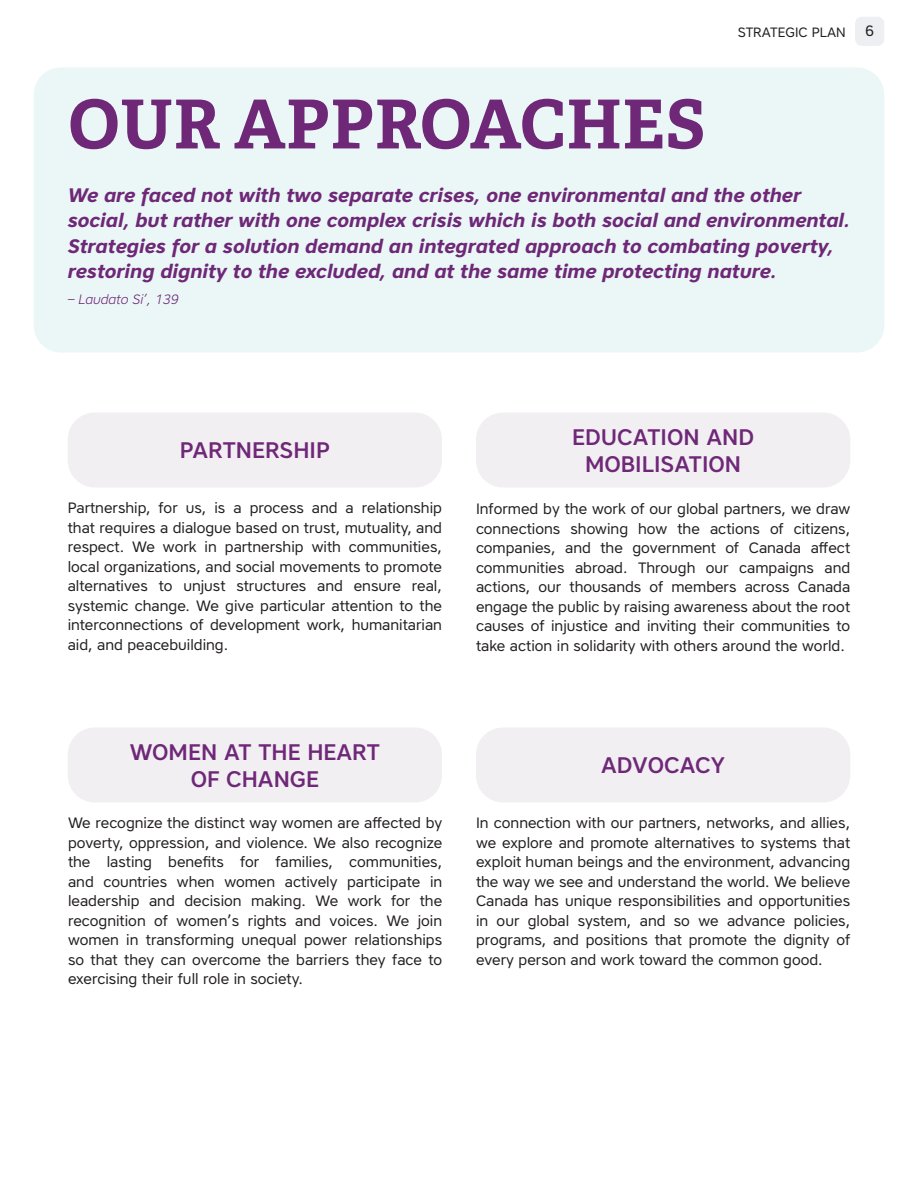
<style>
.page{position:relative;width:918px;height:1188px;background:#fff}
.page>*{position:absolute;margin:0;border:0;box-sizing:border-box;transform-origin:0 0}
.Sous-titre{font:700 67.5px "Adelle";letter-spacing:.01em;color:#6e2877}
.Sous-titre-2{font:500 22.5px/27px "Core Sans A55";color:#6e2877;text-align:center}
.Texte{font:italic 700 19.5px/25.5px "Core Sans A65";letter-spacing:-.005em;color:#6e2877}
.Texte-2{font:15px/19.5px "Core Sans A45";color:#231f20;text-align:justify}
.Texte-3{font:italic 300 13.5px "Core Sans A35";letter-spacing:-.005em;color:#6e2877}
.t1{font:13.5px "Core Sans A45";color:#231f20}
</style>
<div class="page">
<div style="left:34px;top:68px;width:850px;height:284px;background:#ebf7f7;border-radius:27px"></div>
<div style="left:476px;top:412px;width:374px;height:76px;background:#f2eff3;border-radius:27px"></div>
<div style="left:476px;top:728px;width:374px;height:74px;background:#f2eff3;border-radius:27px"></div>
<div style="left:68px;top:728px;width:374px;height:74px;background:#f2eff3;border-radius:27px"></div>
<div style="left:68px;top:412px;width:374px;height:76px;background:#f2eff3;border-radius:27px"></div>
<div style="left:855px;top:17px;width:29px;height:29px;background:#eeeff2;border-radius:7px"></div>
<p class="t1" style="left:738px;top:23px;width:109px">STRATEGIC PLAN</p>
<p class="Texte-2" style="left:865px;top:21px;width:10px">6</p>
<p class="Sous-titre" style="left:68px;top:81px;width:639px">OUR APPROACHES</p>
<p class="Texte" style="left:68px;top:182px;width:784px">We are faced not with two separate crises, one environmental and the other social, but rather with one complex crisis which is both social and environmental.<br>Strategies for a solution demand an integrated approach to combating poverty, restoring dignity to the excluded, and at the same time protecting nature.</p>
<p class="Texte-3" style="left:68px;top:291px;width:112px">– Laudato Si’, 139</p>
<p class="Sous-titre-2" style="left:180px;top:436px;width:151px">PARTNERSHIP</p>
<p class="Texte-2" style="left:68px;top:498px;width:376px">Partnership, for us, is a process and a relationship that requires a dialogue based on trust, mutuality, and respect. We work in partnership with communities, local organizations, and social movements to promote alternatives to unjust structures and ensure real, systemic change. We give particular attention to the interconnections of development work, humanitarian aid, and peacebuilding.</p>
<p class="Sous-titre-2" style="left:572px;top:423px;width:183px">EDUCATION AND<br>MOBILISATION</p>
<p class="Texte-2" style="left:476px;top:499px;width:376px">Informed by the work of our global partners, we draw connections showing how the actions of citizens, companies, and the government of Canada affect communities abroad. Through our campaigns and actions, our thousands of members across Canada engage the public by raising awareness about the root causes of injustice and inviting their communities to take action in solidarity with others around the world.</p>
<p class="Sous-titre-2" style="left:130px;top:738px;width:252px">WOMEN AT THE HEART<br>OF CHANGE</p>
<p class="Texte-2" style="left:68px;top:813px;width:376px">We recognize the distinct way women are affected by poverty, oppression, and violence. We also recognize the lasting benefits for families, communities, and countries when women actively participate in leadership and decision making. We work for the recognition of women’s rights and voices. We join women in transforming unequal power relationships so that they can overcome the barriers they face to exercising their full role in society.</p>
<p class="Sous-titre-2" style="left:601px;top:751px;width:125px">ADVOCACY</p>
<p class="Texte-2" style="left:476px;top:813px;width:376px">In connection with our partners, networks, and allies, we explore and promote alternatives to systems that exploit human beings and the environment, advancing the way we see and understand the world. We believe Canada has unique responsibilities and opportunities in our global system, and so we advance policies, programs, and positions that promote the dignity of every person and work toward the common good.</p>
</div>
